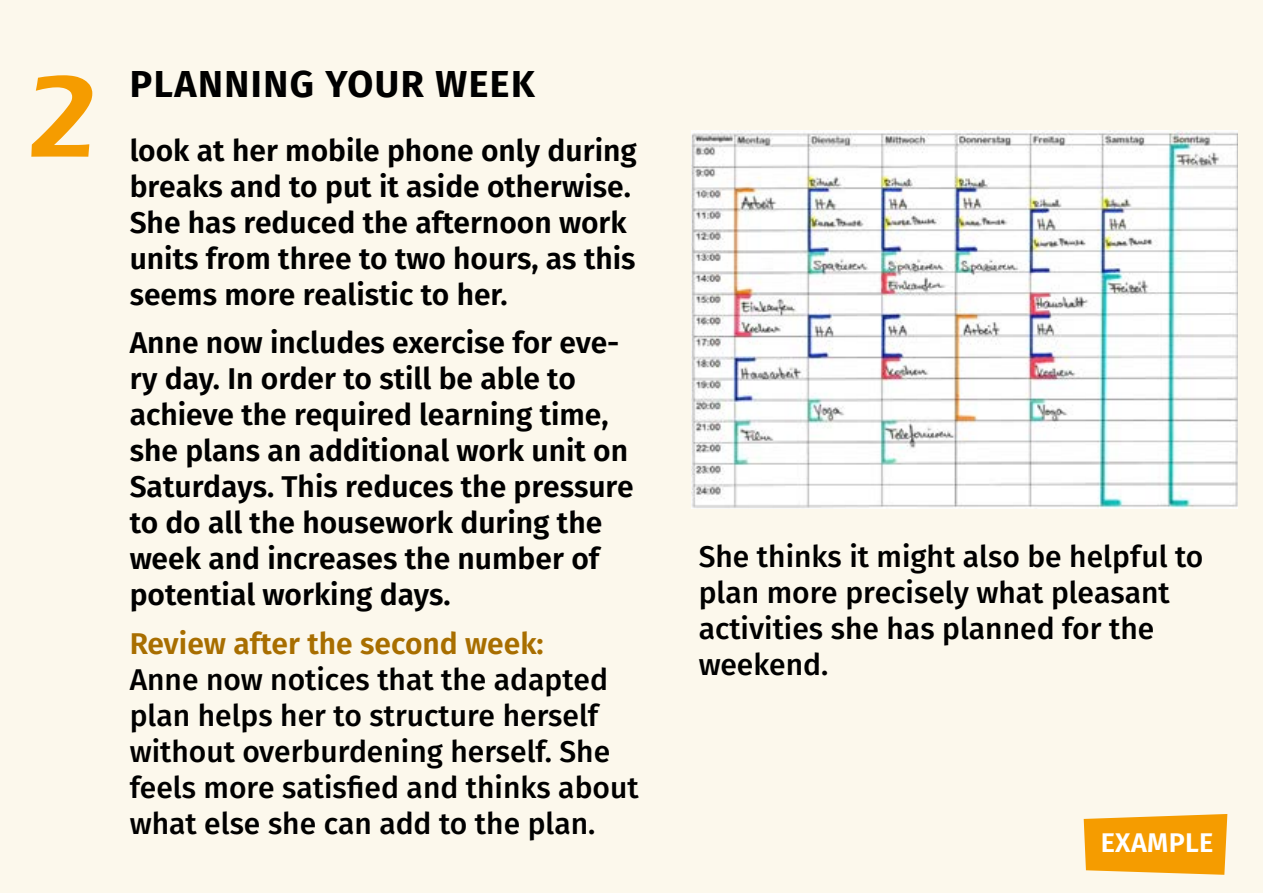
<style>
.page{position:relative;width:1263px;height:893px;background:#fcf8ec}
.page>*{position:absolute;margin:0;border:0;box-sizing:border-box;transform-origin:0 0}
.t1{font:600 120px "Eras ITC";color:#f59c00}
.t2{font:700 37.5px "Fira Sans";letter-spacing:.04em;color:#000}
.t3{font:600 30px/36px "Fira Sans";color:#000}
.t4{font:500 30px/36px "Fira Sans";color:#000}
.t5{font:600 30px "Fira Sans";color:#a86e00}
.t6{font:600 27px "Fira Sans";letter-spacing:.01em;color:#fff}
</style>
<div class="page">
<svg style="left:1084px;top:814px;width:143px;height:61px"></svg>
<img style="left:691px;top:131px;width:546px;height:378px">
<h1 class="t1" style="left:26px;top:49px;width:75px">2</h1>
<p class="t2" style="left:130px;top:57px;width:406px">PLANNING YOUR WEEK</p>
<p class="t3" style="left:130px;top:132px;width:509px">look at her mobile phone only during breaks and to put it aside otherwise.<br>She has reduced the afternoon work units from three to two hours, as this seems more realistic to her.</p>
<p class="t3" style="left:130px;top:325px;width:506px">Anne now includes exercise for eve&shy;ry day. In order to still be able to achieve the required learning time, she plans an additional work unit on Saturdays. This reduces the pressure to do all the housework during the week and increases the number of potential working days.</p>
<p class="t5" style="left:130px;top:623px;width:416px">Review after the second week:</p>
<p class="t4" style="left:130px;top:662px;width:510px">Anne now notices that the adapted plan helps her to structure herself without overburdening herself. She feels more satisfied and thinks about what else she can add to the plan.</p>
<p class="t4" style="left:699px;top:538px;width:506px">She thinks it might also be helpful to plan more precisely what pleasant activities she has planned for the weekend.</p>
<p class="t6" style="left:1101px;top:824px;width:114px">EXAMPLE</p>
</div>
